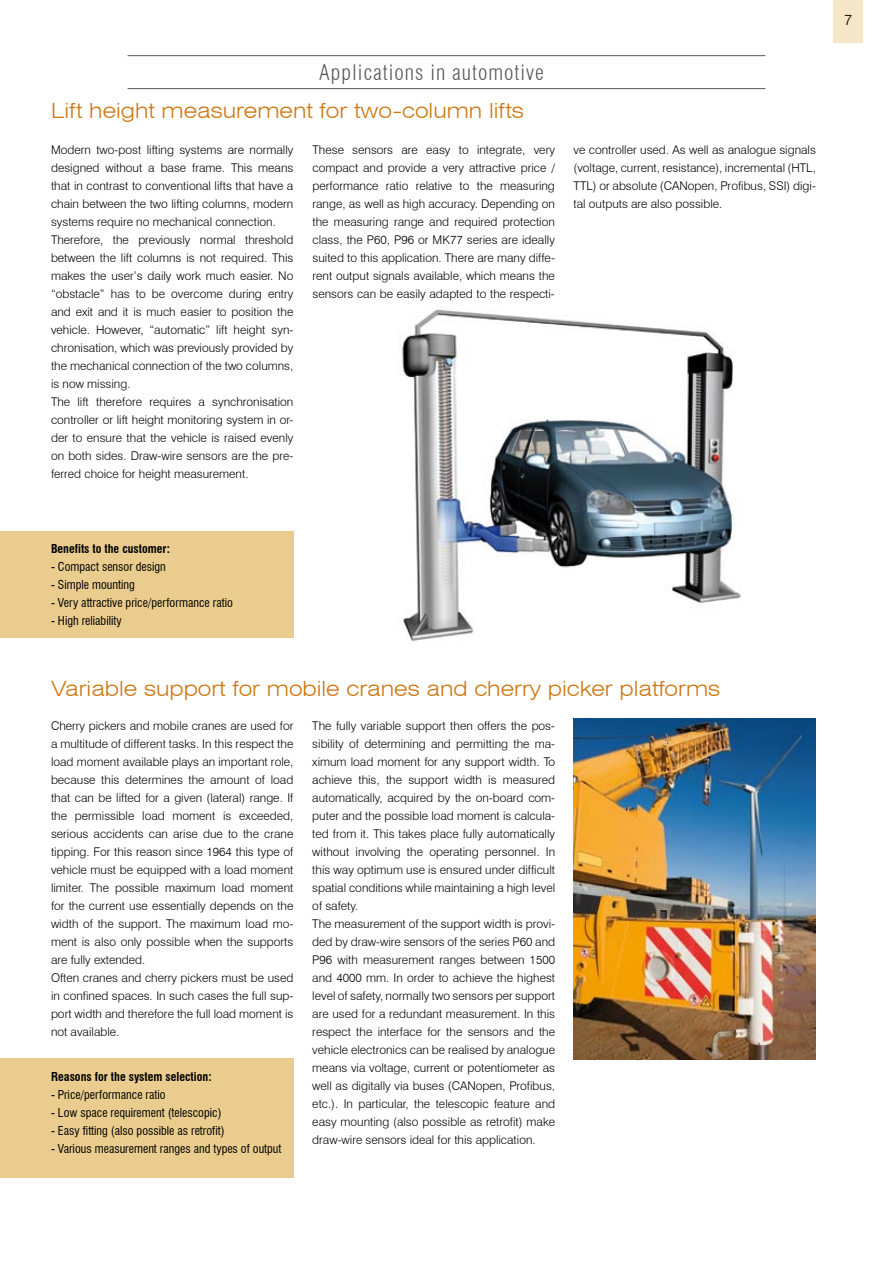
<style>
.page{position:relative;width:893px;height:1263px;background:#fff}
.page>*{position:absolute;margin:0;border:0;box-sizing:border-box;transform-origin:0 0}
.t1{font:300 expanded 21px "Swiss 721 BT";color:#ce7813}
.t2{font:300 condensed 21px "Swiss 721 BT";letter-spacing:.05em;color:#58585a}
.t3{font:300 15px "Swiss 721 BT";color:#000}
.t4{font:300 12px/18px "Swiss 721 BT";color:#000}
.t5{font:condensed 12px "Swiss 721 BT";color:#000}
.t6{font:700 condensed 12px "Swiss 721 BT";color:#000}
</style>
<div class="page">
<div style="left:833px;top:0;width:30px;height:43px;background:#f4e6c6"></div>
<img style="left:402px;top:309px;width:339px;height:333px">
<div style="left:0;top:1059px;width:293px;height:119px;background:#eacd8e"></div>
<div style="left:0;top:531px;width:293px;height:107px;background:#eacd8e"></div>
<img style="left:574px;top:719px;width:241px;height:341px">
<hr style="left:128px;top:55px;width:637px;height:1px;background:#58585a">
<hr style="left:128px;top:88px;width:637px;height:1px;background:#58585a">
<h1 class="t2" style="left:319px;top:60px;width:226px">Applications in automotive</h1>
<h1 class="t1" style="left:51px;top:98px;width:474px">Lift height measurement for two-column lifts</h1>
<p class="t4" style="left:51px;top:140px;width:244px">Modern two-post lifting systems are normally designed without a base frame. This means that in contrast to conventional lifts that have a chain between the two lifting columns, modern systems require no mechanical connection.<br>Therefore, the previously normal threshold between the lift columns is not required. This makes the user’s daily work much easier. No “obstacle” has to be overcome during entry and exit and it is much easier to position the vehicle. However, “automatic” lift height syn&shy;chronisation, which was previously provided by the mechanical connection of the two columns, is now missing.<br>The lift therefore requires a synchronisation controller or lift height monitoring system in or&shy;der to ensure that the vehicle is raised evenly on both sides. Draw-wire sensors are the pre&shy;ferred choice for height measurement.</p>
<p class="t4" style="left:313px;top:140px;width:244px;text-align:justify">These sensors are easy to integrate, very compact and provide a very attractive price / performance ratio relative to the measuring range, as well as high accuracy. Depending on the measuring range and required protection class, the P60, P96 or MK77 series are ideally suited to this application. There are many diffe&shy;rent output signals available, which means the sensors can be easily adapted to the respecti-</p>
<p class="t4" style="left:574px;top:140px;width:244px;text-align:justify">ve controller used. As well as analogue signals (voltage, current, resistance), incremental (HTL, TTL) or absolute (CANopen, Profibus, SSI) digi&shy;tal outputs are also possible.</p>
<p class="t6" style="left:51px;top:542px;width:120px">Benefits to the customer:</p>
<p class="t5" style="left:51px;top:560px;width:116px">- Compact sensor design</p>
<p class="t5" style="left:51px;top:578px;width:85px">- Simple mounting</p>
<p class="t5" style="left:51px;top:596px;width:183px">- Very attractive price/performance ratio</p>
<p class="t5" style="left:51px;top:614px;width:72px">- High reliability</p>
<h1 class="t1" style="left:51px;top:676px;width:670px">Variable support for mobile cranes and cherry picker platforms</h1>
<p class="t4" style="left:51px;top:716px;width:244px">Cherry pickers and mobile cranes are used for a multitude of different tasks. In this respect the load moment available plays an important role, because this determines the amount of load that can be lifted for a given (lateral) range. If the permissible load moment is exceeded, serious accidents can arise due to the crane tipping. For this reason since 1964 this type of vehicle must be equipped with a load moment limiter. The possible maximum load moment for the current use essentially depends on the width of the support. The maximum load mo&shy;ment is also only possible when the supports are fully extended.<br>Often cranes and cherry pickers must be used in confined spaces. In such cases the full sup&shy;port width and therefore the full load moment is not available.</p>
<p class="t4" style="left:312px;top:716px;width:244px">The fully variable support then offers the pos&shy;sibility of determining and permitting the ma&shy;ximum load moment for any support width. To achieve this, the support width is measured automatically, acquired by the on-board com&shy;puter and the possible load moment is calcula&shy;ted from it. This takes place fully automatically without involving the operating personnel. In this way optimum use is ensured under difficult spatial conditions while maintaining a high level of safety.<br>The measurement of the support width is provi&shy;ded by draw-wire sensors of the series P60 and P96 with measurement ranges between 1500 and 4000 mm. In order to achieve the highest level of safety, normally two sensors per support are used for a redundant measurement. In this respect the interface for the sensors and the vehicle electronics can be realised by analogue means via voltage, current or potentiometer as well as digitally via buses (CANopen, Profibus, etc.). In particular, the telescopic feature and easy mounting (also possible as retrofit) make draw-wire sensors ideal for this application.</p>
<p class="t6" style="left:51px;top:1069px;width:162px">Reasons for the system selection:</p>
<p class="t5" style="left:51px;top:1087px;width:116px">- Price/performance ratio</p>
<p class="t5" style="left:51px;top:1105px;width:172px">- Low space requirement (telescopic)</p>
<p class="t5" style="left:51px;top:1123px;width:175px">- Easy fitting (also possible as retrofit)</p>
<p class="t5" style="left:51px;top:1141px;width:232px">- Various measurement ranges and types of output</p>
<p class="t3" style="left:844px;top:10px;width:9px">7</p>
</div>
